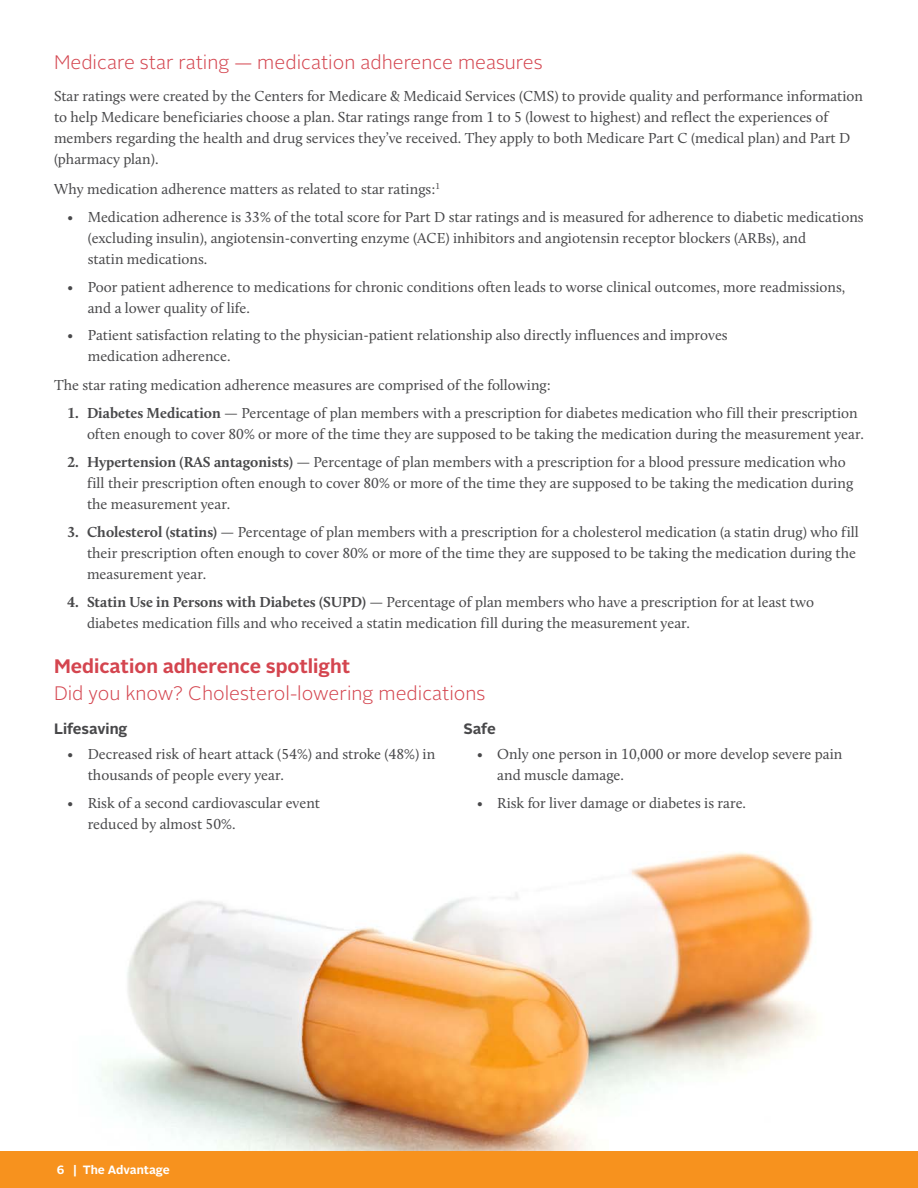
<style>
.page{position:relative;width:918px;height:1188px;background:#fff}
.page>*{position:absolute;margin:0;border:0;box-sizing:border-box;transform-origin:0 0}
.Article_Title{font:300 19.5px/27px "Alright Sans";color:#d4454f}
.Body_Copy{font:15px/21px "Calluna";color:#48484a}
.Bullets_-_level_1{font:15px/21px "Calluna";color:#48484a}
.Topic_Header{font:700 15px "Alright Sans";color:#48484a}
.t1{font:700 12px "Alright Sans";color:#fff}
.s1{font-weight:700}
</style>
<div class="page">
<img style="left:99px;top:852px;width:715px;height:299px">
<div style="left:0;top:1151px;width:918px;height:37px;background:#f7921e"></div>
<h2 class="Article_Title" style="left:54px;top:49px;width:490px">Medicare star rating — medication adherence measures</h2>
<p class="Body_Copy" style="left:54px;top:85px;width:811px">Star ratings were created by the Centers for Medicare &amp; Medicaid Services (CMS) to provide quality and performance information to help Medicare beneficiaries choose a plan. Star ratings range from 1 to 5 (lowest to highest) and reflect the experiences of members regarding the health and drug services they’ve received. They apply to both Medicare Part C (medical plan) and Part D (pharmacy plan).</p>
<p class="Body_Copy" style="left:54px;top:178px;width:388px">Why medication adherence matters as related to star ratings:<sup>1</sup></p>
<p class="Body_Copy" style="left:88px;top:206px;width:777px;text-indent:-20px">• Medication adherence is 33% of the total score for Part D star ratings and is measured for adherence to diabetic medications (excluding insulin), angiotensin-converting enzyme (ACE) inhibitors and angiotensin receptor blockers (ARBs), and<br>statin medications.</p>
<p class="Body_Copy" style="left:88px;top:276px;width:759px;text-indent:-20px">• Poor patient adherence to medications for chronic conditions often leads to worse clinical outcomes, more readmissions, and a lower quality of life.</p>
<p class="Body_Copy" style="left:88px;top:324px;width:641px;text-indent:-20px">• Patient satisfaction relating to the physician-patient relationship also directly influences and improves medication adherence.</p>
<p class="Body_Copy" style="left:54px;top:374px;width:498px">The star rating medication adherence measures are comprised of the following:</p>
<p class="Body_Copy" style="left:87px;top:403px;width:778px;text-indent:-20px"><span class="s1">1. Diabetes Medication</span> — Percentage of plan members with a prescription for diabetes medication who fill their prescription often enough to cover 80% or more of the time they are supposed to be taking the medication during the measurement year.</p>
<p class="Body_Copy" style="left:87px;top:452px;width:768px;text-indent:-20px"><span class="s1">2. Hypertension (RAS antagonists)</span> — Percentage of plan members with a prescription for a blood pressure medication who fill their prescription often enough to cover 80% or more of the time they are supposed to be taking the medication during the measurement year.</p>
<p class="Body_Copy" style="left:87px;top:522px;width:773px;text-indent:-20px"><span class="s1">3. Cholesterol (statins)</span> — Percentage of plan members with a prescription for a cholesterol medication (a statin drug) who fill their prescription often enough to cover 80% or more of the time they are supposed to be taking the medication during the measurement year.</p>
<p class="Body_Copy" style="left:87px;top:592px;width:729px;text-indent:-20px"><span class="s1">4. Statin Use in Persons with Diabetes (SUPD)</span> — Percentage of plan members who have a prescription for at least two diabetes medication fills and who received a statin medication fill during the measurement year.</p>
<h2 class="Article_Title" style="left:54px;top:653px;width:433px"><span class="s1">Medication adherence spotlight<br></span>Did you know? Cholesterol-lowering medications</h2>
<p class="Topic_Header" style="left:54px;top:718px;width:75px">Lifesaving</p>
<p class="Bullets_-_level_1" style="left:88px;top:743px;width:349px;text-indent:-20px">• Decreased risk of heart attack (54%) and stroke (48%) in thousands of people every year.</p>
<p class="Bullets_-_level_1" style="left:88px;top:792px;width:234px;text-indent:-20px">• Risk of a second cardiovascular event reduced by almost 50%.</p>
<p class="Topic_Header" style="left:464px;top:718px;width:34px">Safe</p>
<p class="Bullets_-_level_1" style="left:497px;top:743px;width:347px;text-indent:-20px">• Only one person in 10,000 or more develop severe pain and muscle damage.</p>
<p class="Bullets_-_level_1" style="left:477px;top:792px;width:271px">• Risk for liver damage or diabetes is rare.</p>
<p class="t1" style="left:57px;top:1162px;width:114px">6 | The Advantage</p>
</div>
